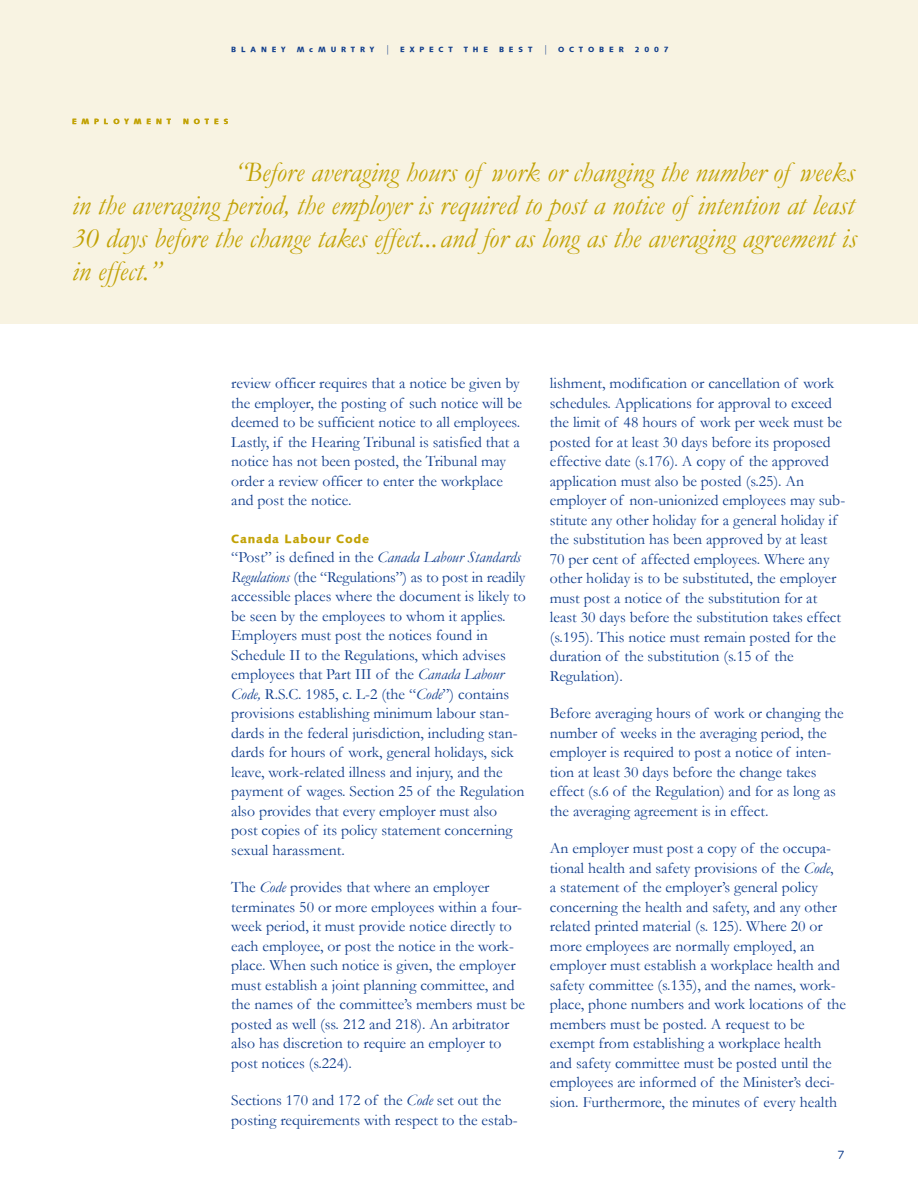
<style>
.page{position:relative;width:918px;height:1188px;background:#fff}
.page>*{position:absolute;margin:0;border:0;box-sizing:border-box;transform-origin:0 0}
.t1{font:italic 28.5px/33px "Garamond";color:#c2a205;text-align:justify}
.t2{font:15.75px/19.5px "Garamond";color:#103d8c}
.t3{font:900 12px "Syntax";letter-spacing:.065em;color:#c2a205}
.t4{font:12px "Syntax Roman";color:#103d8c}
.t5{font:900 7.5px "Syntax";letter-spacing:.65em;color:#103d8c}
.t6{font:900 7.5px "Syntax";letter-spacing:.65em;color:#c2a205}
.s1{font-family:"Garamond";font-weight:400;font-size:10.5px}
.s2{font-style:italic}
</style>
<div class="page">
<div style="left:0;top:0;width:918px;height:324px;background:#f8f3e2"></div>
<p class="t5" style="left:231px;top:45px;width:56px">BLANEY</p>
<p class="t5" style="left:297px;top:45px;width:158px">McMURTRY <span class="s1">|</span> EXPECT</p>
<p class="t5" style="left:464px;top:45px;width:26px">THE</p>
<p class="t5" style="left:499px;top:45px;width:126px">BEST <span class="s1">|</span> OCTOBER</p>
<p class="t5" style="left:635px;top:45px;width:36px">2007</p>
<p class="t6" style="left:72px;top:117px;width:101px">EMPLOYMENT</p>
<p class="t6" style="left:183px;top:117px;width:47px">NOTES</p>
<p class="t1" style="left:72px;top:156px;width:786px;text-indent:162px">“Before averaging hours of work or changing the number of weeks in the averaging period, the employer is required to post a notice of intention at least 30 days before the change takes effect...and for as long as the averaging agreement is in effect.”</p>
<p class="t2" style="left:231px;top:374px;width:292px">review officer requires that a notice be given by the employer, the posting of such notice will be deemed to be sufficient notice to all employees.<br>Lastly, if the Hearing Tribunal is satisfied that a notice has not been posted, the Tribunal may order a review officer to enter the workplace and post the notice.</p>
<p class="t3" style="left:231px;top:532px;width:139px">Canada Labour Code</p>
<p class="t2" style="left:231px;top:548px;width:296px">“Post” is defined in the <span class="s2">Canada Labour Standards Regulations</span> (the “Regulations”) as to post in readily accessible places where the document is likely to be seen by the employees to whom it applies.<br>Employers must post the notices found in Schedule II to the Regulations, which advises employees that Part III of the <span class="s2">Canada Labour Code,</span> R.S.C. 1985, c. L-2 (the “<span class="s2">Code</span>”) contains provisions establishing minimum labour stan&shy;dards in the federal jurisdiction, including stan&shy;dards for hours of work, general holidays, sick leave, work-related illness and injury, and the payment of wages. Section 25 of the Regulation also provides that every employer must also post copies of its policy statement concerning sexual harassment.</p>
<p class="t2" style="left:231px;top:878px;width:295px">The <span class="s2">Code</span> provides that where an employer terminates 50 or more employees within a four&shy;week period, it must provide notice directly to each employee, or post the notice in the work&shy;place. When such notice is given, the employer must establish a joint planning committee, and the names of the committee’s members must be posted as well (ss. 212 and 218). An arbitrator also has discretion to require an employer to post notices (s.224).</p>
<p class="t2" style="left:231px;top:1091px;width:288px">Sections 170 and 172 of the <span class="s2">Code</span> set out the posting requirements with respect to the estab-</p>
<p class="t2" style="left:550px;top:374px;width:297px">lishment, modification or cancellation of work schedules. Applications for approval to exceed the limit of 48 hours of work per week must be posted for at least 30 days before its proposed effective date (s.176). A copy of the approved application must also be posted (s.25). An employer of non-unionized employees may sub&shy;stitute any other holiday for a general holiday if the substitution has been approved by at least 70 per cent of affected employees. Where any other holiday is to be substituted, the employer must post a notice of the substitution for at least 30 days before the substitution takes effect (s.195). This notice must remain posted for the duration of the substitution (s.15 of the Regulation).</p>
<p class="t2" style="left:550px;top:704px;width:295px">Before averaging hours of work or changing the number of weeks in the averaging period, the employer is required to post a notice of inten&shy;tion at least 30 days before the change takes effect (s.6 of the Regulation) and for as long as the averaging agreement is in effect.</p>
<p class="t2" style="left:550px;top:839px;width:298px">An employer must post a copy of the occupa&shy;tional health and safety provisions of the <span class="s2">Code</span>,<br>a statement of the employer’s general policy concerning the health and safety, and any other related printed material (s. 125). Where 20 or more employees are normally employed, an employer must establish a workplace health and safety committee (s.135), and the names, work&shy;place, phone numbers and work locations of the members must be posted. A request to be exempt from establishing a workplace health and safety committee must be posted until the employees are informed of the Minister’s deci&shy;sion. Furthermore, the minutes of every health</p>
<p class="t4" style="left:838px;top:1147px;width:8px">7</p>
</div>
